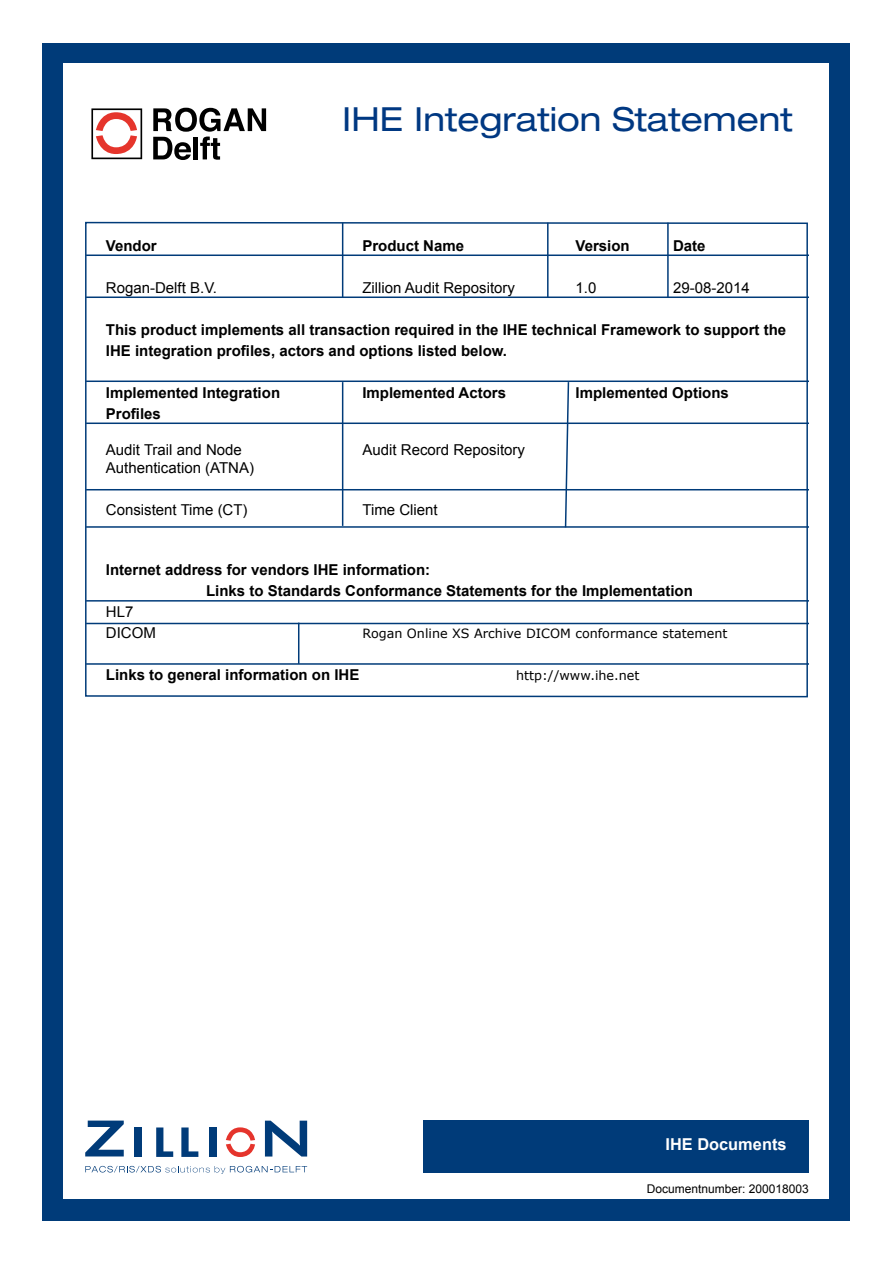
<style>
.page{position:relative;width:893px;height:1263px;background:#fff}
.page>*{position:absolute;margin:0;border:0;box-sizing:border-box;transform-origin:0 0}
.t1{font:expanded 33.3px "Helvetica Neue LT Std";color:#003882}
.t2{font:700 16.35px "Arial";color:#fff}
.t3{font:700 15px/21px "Arial";color:#000}
.t4{font:15px/21px "Arial";color:#000}
.t5{font:12.75px "Verdana";color:#000}
.t6{font:12px "Arial";color:#000}
</style>
<div class="page">
<div style="left:43px;top:43px;width:807px;height:1177px;background:#003b79"></div>
<div style="left:64px;top:64px;width:765px;height:1135px;background:#fff"></div>
<svg style="left:85px;top:1120px;width:39px;height:36px"></svg>
<div style="left:135px;top:1127px;width:7px;height:29px;background:#003b79"></div>
<div style="left:209px;top:1127px;width:7px;height:30px;background:#003b79"></div>
<svg style="left:265px;top:1121px;width:42px;height:35px"></svg>
<svg style="left:156px;top:1127px;width:17px;height:30px"></svg>
<svg style="left:181px;top:1127px;width:17px;height:30px"></svg>
<svg style="left:226px;top:1127px;width:29px;height:30px"></svg>
<svg style="left:85px;top:1166px;width:222px;height:8px"></svg>
<svg style="left:91px;top:108px;width:51px;height:51px"></svg>
<svg style="left:153px;top:108px;width:113px;height:52px"></svg>
<div style="left:423px;top:1120px;width:386px;height:53px;background:#003b79"></div>
<svg style="left:85px;top:221px;width:724px;height:477px"></svg>
<hr style="left:342px;top:223px;width:1px;height:74px;background:#003b79">
<hr style="left:547px;top:223px;width:2px;height:74px;background:#003b79">
<hr style="left:667px;top:223px;width:2px;height:74px;background:#003b79">
<hr style="left:342px;top:382px;width:1px;height:144px;background:#003b79">
<svg style="left:564px;top:381px;width:6px;height:148px"></svg>
<hr style="left:298px;top:623px;width:1px;height:41px;background:#003b79">
<hr style="left:86px;top:600px;width:723px;height:2px;background:#003b79">
<hr style="left:86px;top:623px;width:723px;height:1px;background:#003b79">
<hr style="left:86px;top:663px;width:723px;height:2px;background:#003b79">
<h1 class="t1" style="left:342px;top:99px;width:452px">IHE Integration Statement</h1>
<p class="t3" style="left:106px;top:236px;width:52px">Vendor</p>
<p class="t3" style="left:362px;top:236px;width:103px">Product Name</p>
<p class="t3" style="left:575px;top:236px;width:56px">Version</p>
<p class="t3" style="left:673px;top:236px;width:34px">Date</p>
<p class="t4" style="left:106px;top:278px;width:113px">Rogan-Delft B.V.</p>
<p class="t4" style="left:362px;top:278px;width:154px">Zillion Audit Repository</p>
<p class="t4" style="left:575px;top:278px;width:22px">1.0</p>
<p class="t4" style="left:673px;top:278px;width:78px">29-08-2014</p>
<p class="t3" style="left:106px;top:320px;width:682px">This product implements all transaction required in the IHE technical Framework to support the<br>IHE integration profiles, actors and options listed below.</p>
<p class="t3" style="left:106px;top:383px;width:176px">Implemented Integration</p>
<p class="t3" style="left:362px;top:383px;width:145px">Implemented Actors</p>
<p class="t3" style="left:575px;top:383px;width:155px">Implemented Options</p>
<p class="t3" style="left:106px;top:404px;width:57px">Profiles</p>
<p class="t4" style="left:106px;top:440px;width:137px">Audit Trail and Node</p>
<p class="t4" style="left:362px;top:440px;width:164px">Audit Record Repository</p>
<p class="t4" style="left:106px;top:458px;width:150px">Authentication (ATNA)</p>
<p class="t4" style="left:106px;top:500px;width:143px">Consistent Time (CT)</p>
<p class="t4" style="left:362px;top:500px;width:77px">Time Client</p>
<p class="t3" style="left:206px;top:560px;width:488px;text-indent:-100px">Internet address for vendors IHE information:<br>Links to Standards Conformance Statements for the Implementation</p>
<p class="t4" style="left:106px;top:602px;width:51px">HL7<br>DICOM</p>
<p class="t5" style="left:362px;top:625px;width:366px">Rogan Online XS Archive DICOM conformance statement</p>
<p class="t3" style="left:106px;top:665px;width:255px">Links to general information on IHE</p>
<p class="t5" style="left:516px;top:667px;width:125px">http://www.ihe.net</p>
<p class="t2" style="left:665px;top:1134px;width:123px">IHE Documents</p>
<p class="t6" style="left:647px;top:1181px;width:164px">Documentnumber: 200018003</p>
</div>
